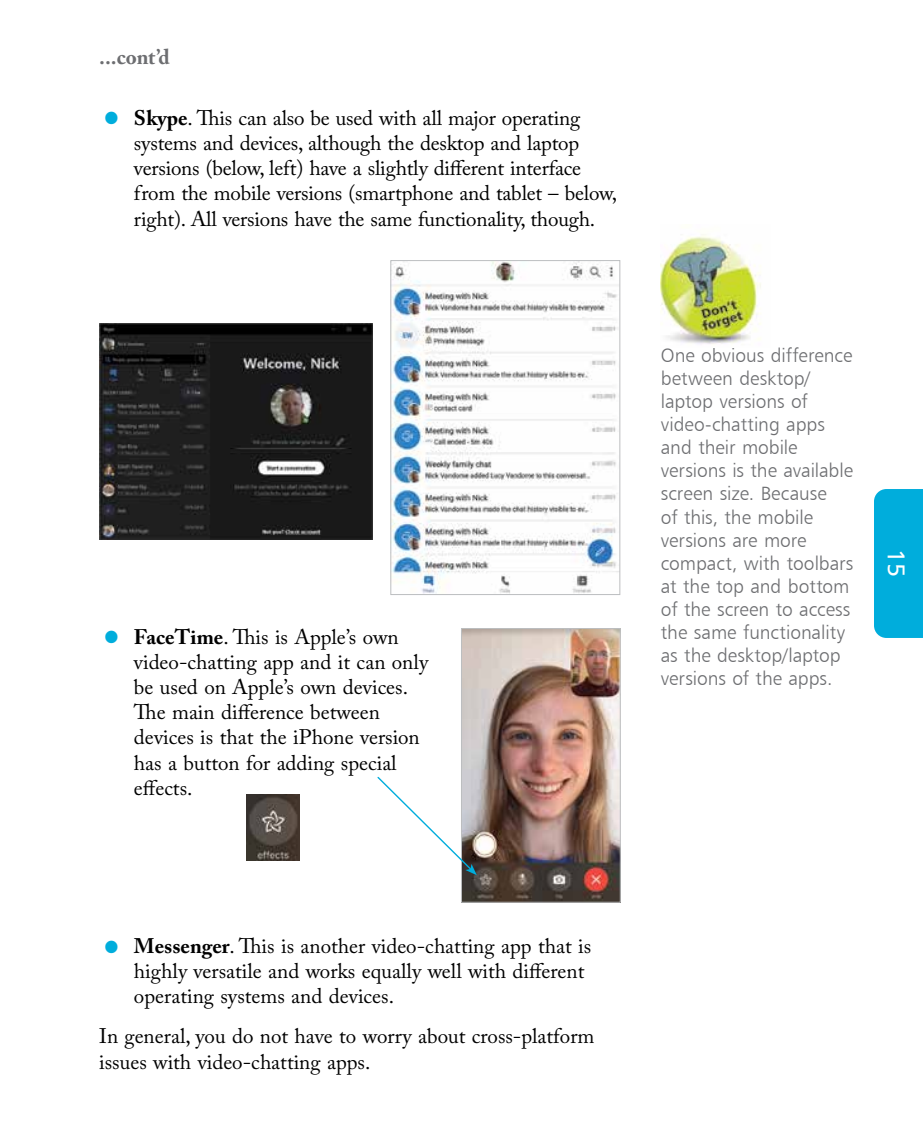
<style>
.page{position:relative;width:923px;height:1127px;background:#fff}
.page>*{position:absolute;margin:0;border:0;box-sizing:border-box;transform-origin:0 0}
.t1{font:24.5px "Humanist 777 BT Roman B";color:#fff}
.t2{font:21px/25.2px "Adobe Caslon Pro";color:#000}
.t3{font:700 21px "Adobe Caslon Pro";color:#6d6e71}
.t4{font:19.25px/23.1px "Humanist 777 BT Light B";letter-spacing:-.005em;color:#6d6e71}
.s1{font-family:"Humanist 777 BT Roman B";font-size:42px;color:#00addc}
.s2{font-weight:700}
</style>
<div class="page">
<div style="left:874px;top:489px;width:49px;height:148px;background:#00addc"></div>
<img style="left:99px;top:323px;width:273px;height:216px">
<img style="left:661px;top:234px;width:100px;height:110px">
<img style="left:392px;top:262px;width:226px;height:331px">
<div style="left:390px;top:260px;width:230px;height:335px;border:1px solid #bcbec0"></div>
<img style="left:463px;top:630px;width:156px;height:270px">
<div style="left:461px;top:628px;width:160px;height:274px;border:1px solid #bcbec0"></div>
<img style="left:247px;top:794px;width:52px;height:66px">
<svg style="left:377px;top:775px;width:100px;height:100px"></svg>
<p class="t3" style="left:99px;top:45px;width:72px">...cont’d</p>
<p class="t2" style="left:134px;top:105px;width:484px;text-indent:-35px"><span class="s1">•</span> <span class="s2">Skype</span>. This can also be used with all major operating systems and devices, although the desktop and laptop versions (below, left) have a slightly different interface from the mobile versions (smartphone and tablet – below, right). All versions have the same functionality, though.</p>
<p class="t2" style="left:134px;top:623px;width:296px;text-indent:-35px"><span class="s1">•</span> <span class="s2">FaceTime</span>. This is Apple’s own video-chatting app and it can only be used on Apple’s own devices.<br>The main difference between devices is that the iPhone version has a button for adding special effects.</p>
<p class="t4" style="left:661px;top:343px;width:194px">One obvious difference between desktop/ laptop versions of video-chatting apps and their mobile versions is the available screen size. Because<br>of this, the mobile versions are more compact, with toolbars at the top and bottom of the screen to access the same functionality as the desktop/laptop versions of the apps.</p>
<p class="t1" style="left:911px;top:549px;width:30px;rotate:90deg">15</p>
<p class="t2" style="left:134px;top:932px;width:459px;text-indent:-35px"><span class="s1">•</span> <span class="s2">Messenger</span>. This is another video-chatting app that is highly versatile and works equally well with different operating systems and devices.</p>
<p class="t2" style="left:99px;top:1023px;width:497px">In general, you do not have to worry about cross-platform issues with video-chatting apps.</p>
</div>
